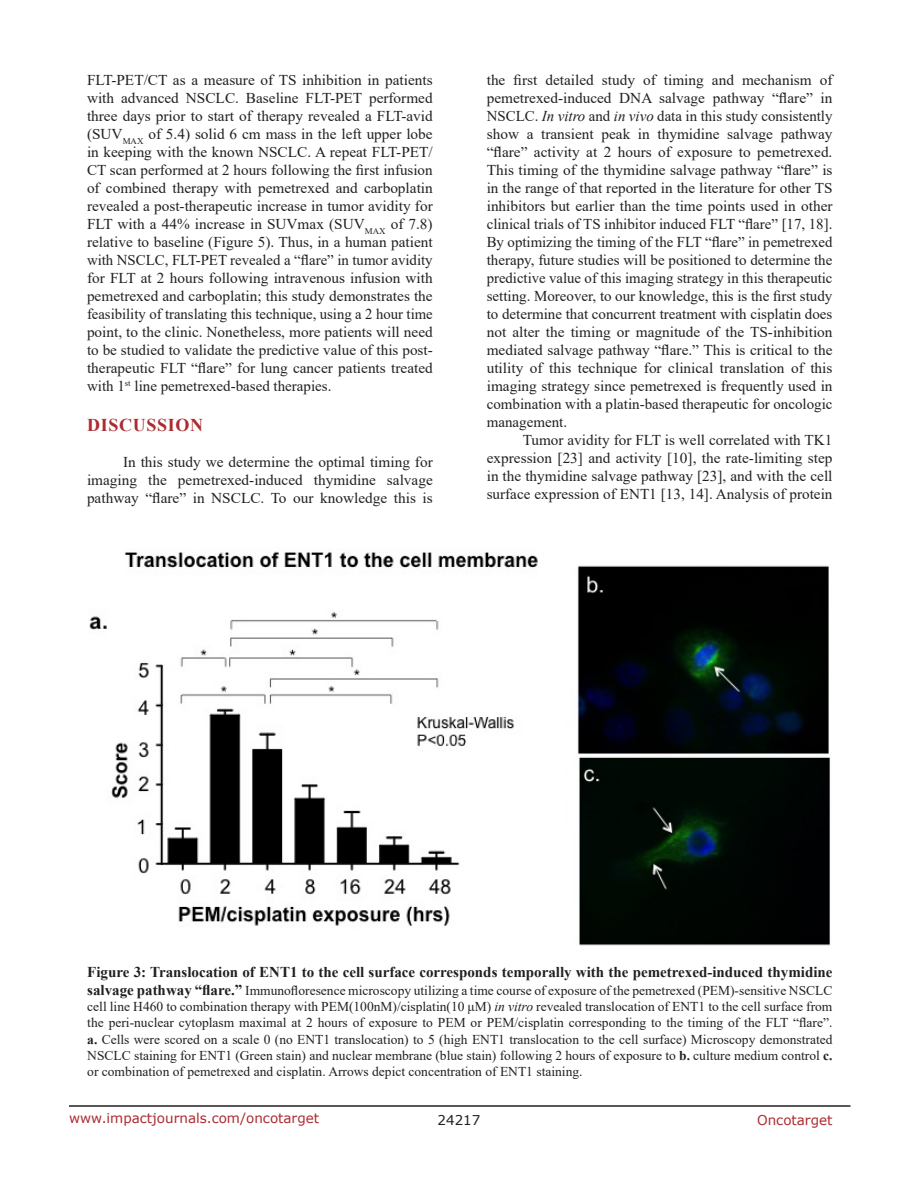
<style>
.page{position:relative;width:918px;height:1188px;background:#fff}
.page>*{position:absolute;margin:0;border:0;box-sizing:border-box;transform-origin:0 0}
.Heading{font:700 18px "Times New Roman";letter-spacing:.035em;color:#ac2b31}
.BodyText{font:15px/18px "Times New Roman";color:#221f22;text-align:justify}
.FigureText{font:700 15px "Times New Roman";color:#221f22}
.FigureText-2{font:13.5px/16.2px "Times New Roman";color:#221f22;text-align:justify}
.t1{font:13.5px "Verdana";color:#ac2b31}
.t2{font:13.5px "Verdana";color:#221f22}
.s1{font-style:italic}
.s2{font-weight:700;font-size:15px}
.s3{font-weight:700}
</style>
<div class="page">
<hr style="left:69px;top:1105px;width:781px;height:2px;background:#231f20">
<img style="left:89px;top:551px;width:741px;height:395px">
<p class="BodyText" style="left:87px;top:71px;width:347px">FLT-PET/CT as a measure of TS inhibition in patients with advanced NSCLC. Baseline FLT-PET performed three days prior to start of therapy revealed a FLT-avid (SUV<sub>MAX</sub> of 5.4) solid 6 cm mass in the left upper lobe in keeping with the known NSCLC. A repeat FLT-PET/ CT scan performed at 2 hours following the first infusion of combined therapy with pemetrexed and carboplatin revealed a post-therapeutic increase in tumor avidity for FLT with a 44% increase in SUVmax (SUV<sub>MAX</sub> of 7.8) relative to baseline (Figure 5). Thus, in a human patient with NSCLC, FLT-PET revealed a “flare” in tumor avidity for FLT at 2 hours following intravenous infusion with pemetrexed and carboplatin; this study demonstrates the feasibility of translating this technique, using a 2 hour time point, to the clinic. Nonetheless, more patients will need to be studied to validate the predictive value of this post&shy;therapeutic FLT “flare” for lung cancer patients treated with 1<sup>st</sup> line pemetrexed-based therapies.</p>
<p class="Heading" style="left:87px;top:412px;width:117px">DISCUSSION</p>
<p class="BodyText" style="left:87px;top:453px;width:347px;text-indent:36px">In this study we determine the optimal timing for imaging the pemetrexed-induced thymidine salvage pathway “flare” in NSCLC. To our knowledge this is</p>
<p class="BodyText" style="left:487px;top:71px;width:347px">the first detailed study of timing and mechanism of pemetrexed-induced DNA salvage pathway “flare” in NSCLC. <span class="s1">In vitro</span> and <span class="s1">in vivo</span> data in this study consistently show a transient peak in thymidine salvage pathway “flare” activity at 2 hours of exposure to pemetrexed.<br>This timing of the thymidine salvage pathway “flare” is in the range of that reported in the literature for other TS inhibitors but earlier than the time points used in other clinical trials of TS inhibitor induced FLT “flare” [17, 18].<br>By optimizing the timing of the FLT “flare” in pemetrexed therapy, future studies will be positioned to determine the predictive value of this imaging strategy in this therapeutic setting. Moreover, to our knowledge, this is the first study to determine that concurrent treatment with cisplatin does not alter the timing or magnitude of the TS-inhibition mediated salvage pathway “flare.” This is critical to the utility of this technique for clinical translation of this imaging strategy since pemetrexed is frequently used in combination with a platin-based therapeutic for oncologic management.</p>
<p class="BodyText" style="left:487px;top:431px;width:347px;text-indent:36px">Tumor avidity for FLT is well correlated with TK1 expression [23] and activity [10], the rate-limiting step in the thymidine salvage pathway [23], and with the cell surface expression of ENT1 [13, 14]. Analysis of protein</p>
<p class="FigureText" style="left:87px;top:961px;width:747px">Figure 3: Translocation of ENT1 to the cell surface corresponds temporally with the pemetrexed-induced thymidine</p>
<p class="FigureText-2" style="left:87px;top:982px;width:747px"><span class="s2">salvage pathway “flare.”</span> Immunofloresence microscopy utilizing a time course of exposure of the pemetrexed (PEM)-sensitive NSCLC cell line H460 to combination therapy with PEM(100nM)/cisplatin(10 μM) <span class="s1">in vitro</span> revealed translocation of ENT1 to the cell surface from the peri-nuclear cytoplasm maximal at 2 hours of exposure to PEM or PEM/cisplatin corresponding to the timing of the FLT “flare”. <span class="s3">a.</span> Cells were scored on a scale 0 (no ENT1 translocation) to 5 (high ENT1 translocation to the cell surface) Microscopy demonstrated NSCLC staining for ENT1 (Green stain) and nuclear membrane (blue stain) following 2 hours of exposure to <span class="s3">b.</span> culture medium control <span class="s3">c. </span>or combination of pemetrexed and cisplatin. Arrows depict concentration of ENT1 staining.</p>
<p class="t1" style="left:69px;top:1109px;width:252px">www.impactjournals.com/oncotarget</p>
<p class="t2" style="left:438px;top:1111px;width:44px">24217</p>
<p class="t1" style="left:757px;top:1111px;width:77px">Oncotarget</p>
</div>
